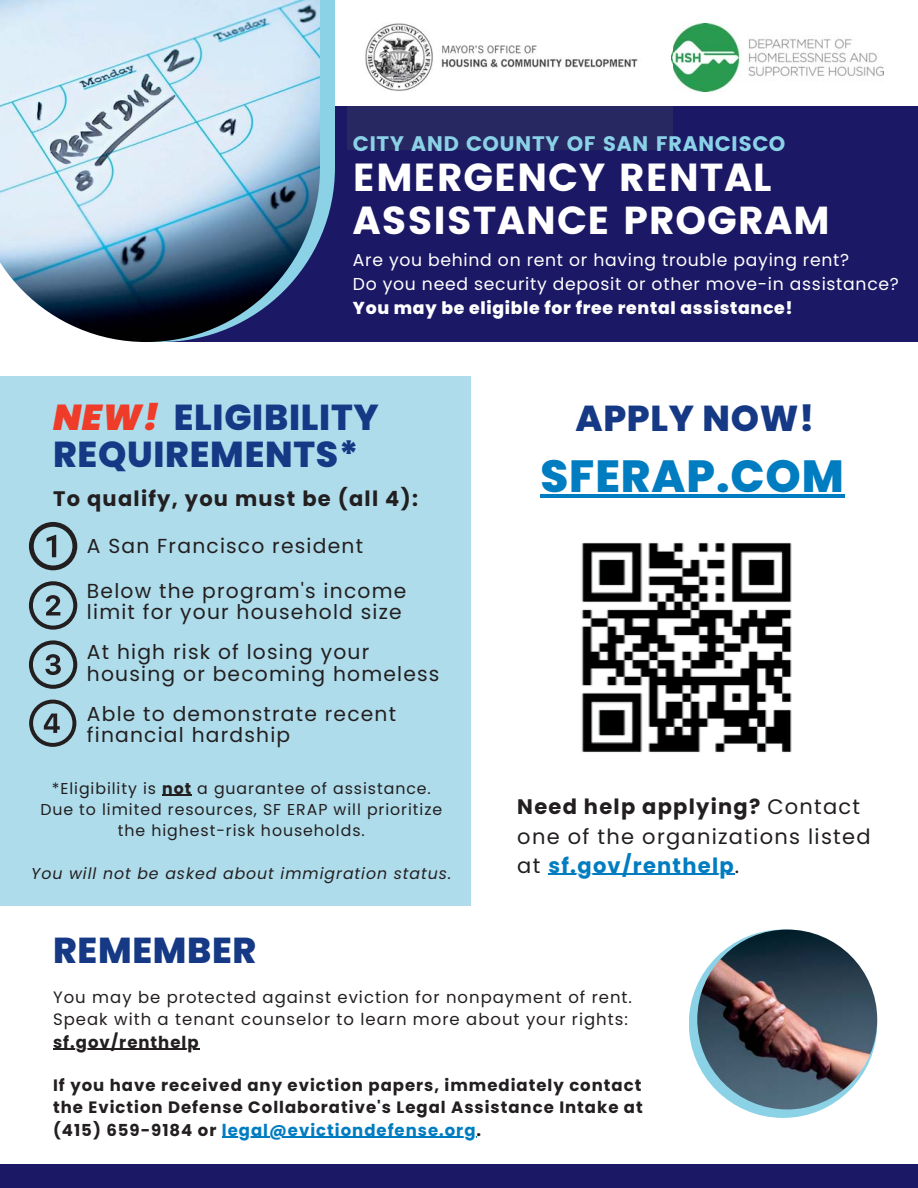
<style>
.page{position:relative;width:918px;height:1188px;background:#fff}
.page>*{position:absolute;margin:0;border:0;box-sizing:border-box;transform-origin:0 0}
.t1{font:800 45px "Poppins";letter-spacing:.02em;color:#007cc1}
.t2{font:39px/42.8px "Poppins";letter-spacing:.02em;color:#fff}
.t3{font:800 36px/37.2px "Poppins";letter-spacing:.02em;color:#153985}
.t4{font:21px/29.2px "Poppins";letter-spacing:.06em;color:#231f20}
.t5{font:21px "Poppins";letter-spacing:.02em;color:#8bd2e7}
.t6{font:700 21px "Poppins";letter-spacing:.06em;color:#231f20}
.t7{font:20.25px/21.5px "Poppins";letter-spacing:.06em;color:#231f20}
.t8{font:17.25px/23.7px "Poppins";letter-spacing:.04em;color:#fff}
.t9{font:800 17.25px "Poppins";letter-spacing:.04em;color:#fff}
.t10{font:700 16.5px/22.5px "Poppins";letter-spacing:.06em;color:#231f20;text-align:justify}
.t11{font:16.5px/22.5px "Poppins";letter-spacing:.06em;color:#231f20}
.t12{font:15.75px/21.3px "Poppins";letter-spacing:.06em;color:#231f20;text-align:center}
.t13{font:italic 15.75px "Poppins";letter-spacing:.06em;color:#231f20}
.s1{font-weight:900;font-style:italic;color:#ef3c29}
.s2{font-weight:700}
.s3{font-weight:700;color:#007cc1}
.s4{color:#007cc1}
</style>
<div class="page">
<div style="left:146px;top:107px;width:772px;height:235px;background:#1b1865"></div>
<svg style="left:320px;top:0;width:15px;height:238px;background:#80bfda"></svg>
<div style="left:0;top:1165px;width:918px;height:23px;background:#1b1865"></div>
<div style="left:689px;top:930px;width:188px;height:188px;background:#8bd2e7;border-radius:50%"></div>
<img style="left:697px;top:930px;width:180px;height:179px;border-radius:50%">
<div style="left:0;top:376px;width:470px;height:530px;background:#aedceb"></div>
<svg style="left:29px;top:522px;width:48px;height:48px"></svg>
<svg style="left:29px;top:581px;width:48px;height:49px"></svg>
<svg style="left:29px;top:640px;width:48px;height:49px"></svg>
<img style="left:347px;top:23px;width:325px;height:126px">
<img style="left:0;top:0;width:320px;height:342px">
<img style="left:540px;top:494px;width:305px;height:259px">
<svg style="left:29px;top:700px;width:47px;height:47px"></svg>
<img style="left:672px;top:24px;width:211px;height:67px">
<hr style="left:549px;top:874px;width:186px;height:1px;background:#007cc1">
<hr style="left:162px;top:795px;width:30px;height:1px;background:#231f20">
<hr style="left:53px;top:1049px;width:147px;height:1px;background:#231f20">
<hr style="left:222px;top:1137px;width:255px;height:1px;background:#007cc1">
<hr style="left:541px;top:494px;width:304px;height:3px;background:#007cc1">
<p class="t5" style="left:353px;top:132px;width:434px">CITY AND COUNTY OF SAN FRANCISCO</p>
<h2 class="t2" style="left:353px;top:157px;width:478px">EMERGENCY RENTAL<br>ASSISTANCE PROGRAM</h2>
<p class="t8" style="left:353px;top:249px;width:547px">Are you behind on rent or having trouble paying rent?<br>Do you need security deposit or other move-in assistance?</p>
<p class="t9" style="left:353px;top:296px;width:441px">You may be eligible for free rental assistance!</p>
<h3 class="t3" style="left:53px;top:399px;width:327px"><span class="s1">NEW!</span> ELIGIBILITY<br>REQUIREMENTS*</h3>
<p class="t6" style="left:53px;top:484px;width:366px">To qualify, you must be (all 4):</p>
<p class="t7" style="left:87px;top:535px;width:278px">A San Francisco resident</p>
<p class="t7" style="left:87px;top:580px;width:321px">Below the program's income limit for your household size</p>
<p class="t7" style="left:87px;top:641px;width:354px">At high risk of losing your housing or becoming homeless</p>
<p class="t7" style="left:87px;top:703px;width:311px">Able to demonstrate recent financial hardship</p>
<p class="t12" style="left:40px;top:778px;width:404px">*Eligibility is <span class="s2">not</span> a guarantee of assistance.<br>Due to limited resources, SF ERAP will prioritize the highest-risk households.</p>
<p class="t13" style="left:31px;top:863px;width:422px">You will not be asked about immigration status.</p>
<h3 class="t3" style="left:53px;top:932px;width:205px">REMEMBER</h3>
<h3 class="t3" style="left:575px;top:400px;width:241px">APPLY NOW!</h3>
<h1 class="t1" style="left:541px;top:444px;width:305px">SFERAP.COM</h1>
<p class="t4" style="left:517px;top:792px;width:355px"><span class="s2">Need help applying?</span> Contact one of the organizations listed at <span class="s3">sf.gov/renthelp</span>.</p>
<p class="t11" style="left:53px;top:986px;width:580px">You may be protected against eviction for nonpayment of rent.<br>Speak with a tenant counselor to learn more about your rights:</p>
<p class="t10" style="left:53px;top:1031px;width:147px">sf.gov/renthelp</p>
<p class="t10" style="left:53px;top:1074px;width:591px">If you have received any eviction papers, immediately contact the Eviction Defense Collaborative's Legal Assistance Intake at (415) 659-9184 or <span class="s4">legal@evictiondefense.org</span>.</p>
</div>
